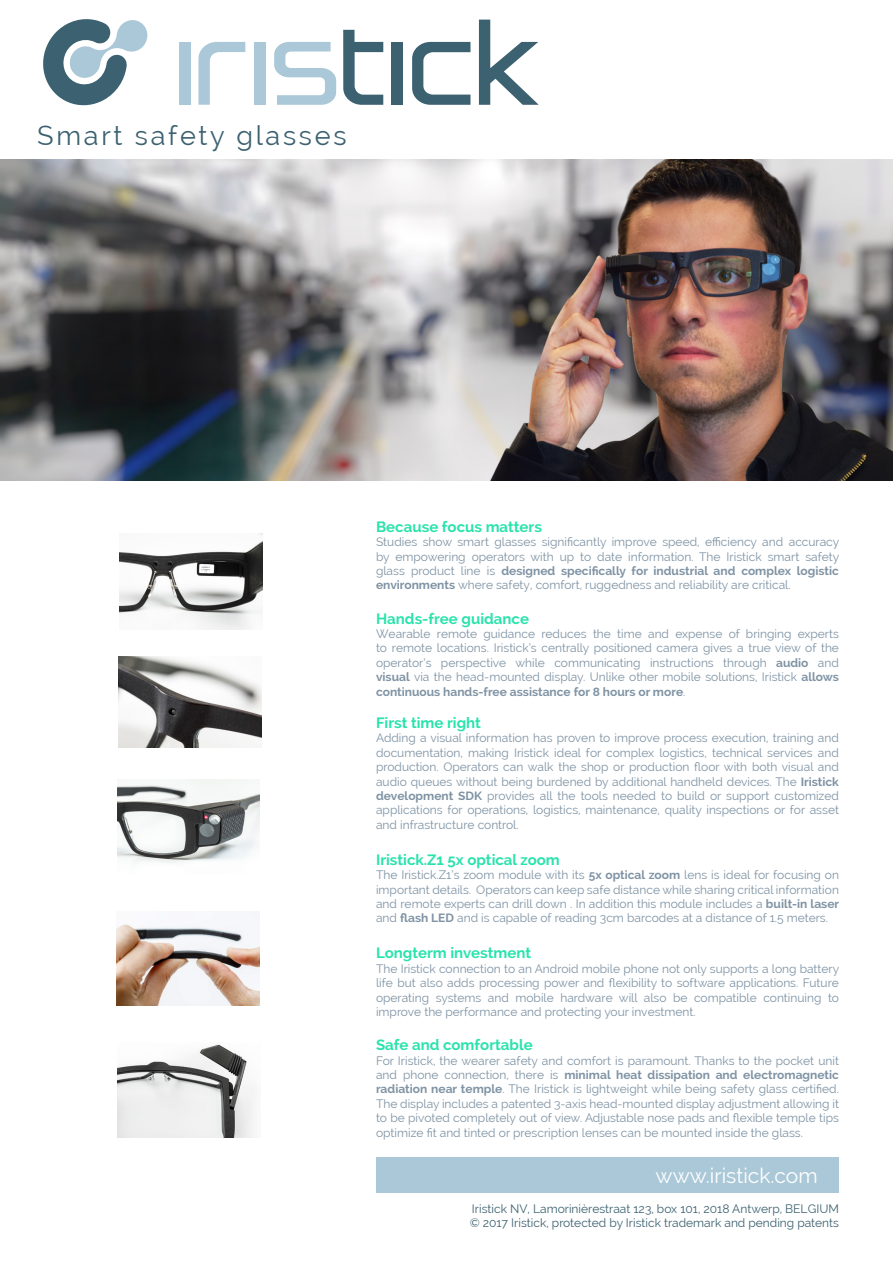
<style>
.page{position:relative;width:893px;height:1263px;background:#fff}
.page>*{position:absolute;margin:0;border:0;box-sizing:border-box;transform-origin:0 0}
.t1{font:27px "Raleway";letter-spacing:.1em;color:#3c6170}
.t2{font:21px "Raleway";color:#fff}
.t3{font:700 15px "Raleway";color:#2ae3ac}
.gewone_tekst{font:12px/14.4px "Raleway";color:#7f93a4;text-align:justify}
.t4{font:12px "Raleway";color:#3c6170}
.s1{font-weight:700}
</style>
<div class="page">
<svg style="left:43px;top:19px;width:105px;height:87px"></svg>
<div style="left:179px;top:42px;width:11px;height:63px;background:#aac8d7"></div>
<svg style="left:198px;top:42px;width:47px;height:63px"></svg>
<div style="left:254px;top:42px;width:11px;height:63px;background:#aac8d7"></div>
<svg style="left:274px;top:42px;width:62px;height:63px"></svg>
<svg style="left:343px;top:30px;width:40px;height:75px"></svg>
<div style="left:391px;top:42px;width:12px;height:63px;background:#3c6170"></div>
<svg style="left:412px;top:42px;width:58px;height:63px"></svg>
<svg style="left:479px;top:20px;width:60px;height:85px"></svg>
<div style="left:376px;top:1157px;width:463px;height:36px;background:#aac8d7"></div>
<img style="left:116px;top:911px;width:144px;height:94px">
<img style="left:118px;top:656px;width:144px;height:92px">
<img style="left:119px;top:534px;width:144px;height:95px">
<img style="left:117px;top:1044px;width:137px;height:93px">
<img style="left:117px;top:780px;width:143px;height:83px">
<img style="left:0;top:159px;width:893px;height:322px">
<svg style="left:201px;top:564px;width:9px;height:9px"></svg>
<p class="t1" style="left:37px;top:120px;width:311px">Smart safety glasses</p>
<p class="t3" style="left:376px;top:518px;width:167px">Because focus matters</p>
<p class="gewone_tekst" style="left:376px;top:535px;width:465px">Studies show smart glasses significantly improve speed, efficiency and accuracy by empowering operators with up to date information. The Iristick smart safety glass product line is <span class="s1">designed specifically for industrial and complex logistic environments</span> where safety, comfort, ruggedness and reliability are critical.</p>
<p class="t3" style="left:376px;top:610px;width:154px">Hands-free guidance</p>
<p class="gewone_tekst" style="left:376px;top:626px;width:464px">Wearable remote guidance reduces the time and expense of bringing experts to remote locations. Iristick’s centrally positioned camera gives a true view of the operator’s perspective while communicating instructions through <span class="s1">audio</span> and <span class="s1">visual</span> via the head-mounted display. Unlike other mobile solutions, Iristick <span class="s1">allows continuous hands-free assistance for 8 hours or more</span>.</p>
<p class="t3" style="left:376px;top:714px;width:106px">First time right</p>
<p class="gewone_tekst" style="left:376px;top:731px;width:464px">Adding a visual information has proven to improve process execution, training and documentation, making Iristick ideal for complex logistics, technical services and production. Operators can walk the shop or production floor with both visual and audio queues without being burdened by additional handheld devices. The <span class="s1">Iristick development SDK</span> provides all the tools needed to build or support customized applications for operations, logistics, maintenance, quality inspections or for asset and infrastructure control.</p>
<p class="t3" style="left:376px;top:851px;width:185px">Iristick.Z1 5x optical zoom</p>
<p class="gewone_tekst" style="left:376px;top:868px;width:465px">The Iristick.Z1’s zoom module with its <span class="s1">5x optical zoom</span> lens is ideal for focusing on important details. Operators can keep safe distance while sharing critical information and remote experts can drill down . In addition this module includes a <span class="s1">built-in laser </span>and <span class="s1">flash LED</span> and is capable of reading 3cm barcodes at a distance of 1.5 meters.</p>
<p class="t3" style="left:376px;top:944px;width:157px">Longterm investment</p>
<p class="gewone_tekst" style="left:376px;top:961px;width:465px">The Iristick connection to an Android mobile phone not only supports a long battery life but also adds processing power and flexibility to software applications. Future operating systems and mobile hardware will also be compatible continuing to improve the performance and protecting your investment.</p>
<p class="t3" style="left:376px;top:1036px;width:158px">Safe and comfortable</p>
<p class="gewone_tekst" style="left:376px;top:1053px;width:464px">For Iristick, the wearer safety and comfort is paramount. Thanks to the pocket unit and phone connection, there is <span class="s1">minimal heat dissipation and electromagnetic radiation near temple</span>. The Iristick is lightweight while being safety glass certified.<br>The display includes a patented 3-axis head-mounted display adjustment allowing it to be pivoted completely out of view. Adjustable nose pads and flexible temple tips optimize fit and tinted or prescription lenses can be mounted inside the glass.</p>
<p class="t2" style="left:656px;top:1163px;width:164px">www.iristick.com</p>
<p class="t4" style="left:472px;top:1201px;width:368px">Iristick NV, Lamorinièrestraat 123, box 101, 2018 Antwerp, BELGIUM</p>
<p class="t4" style="left:470px;top:1216px;width:371px">© 2017 Iristick, protected by Iristick trademark and pending patents</p>
</div>
